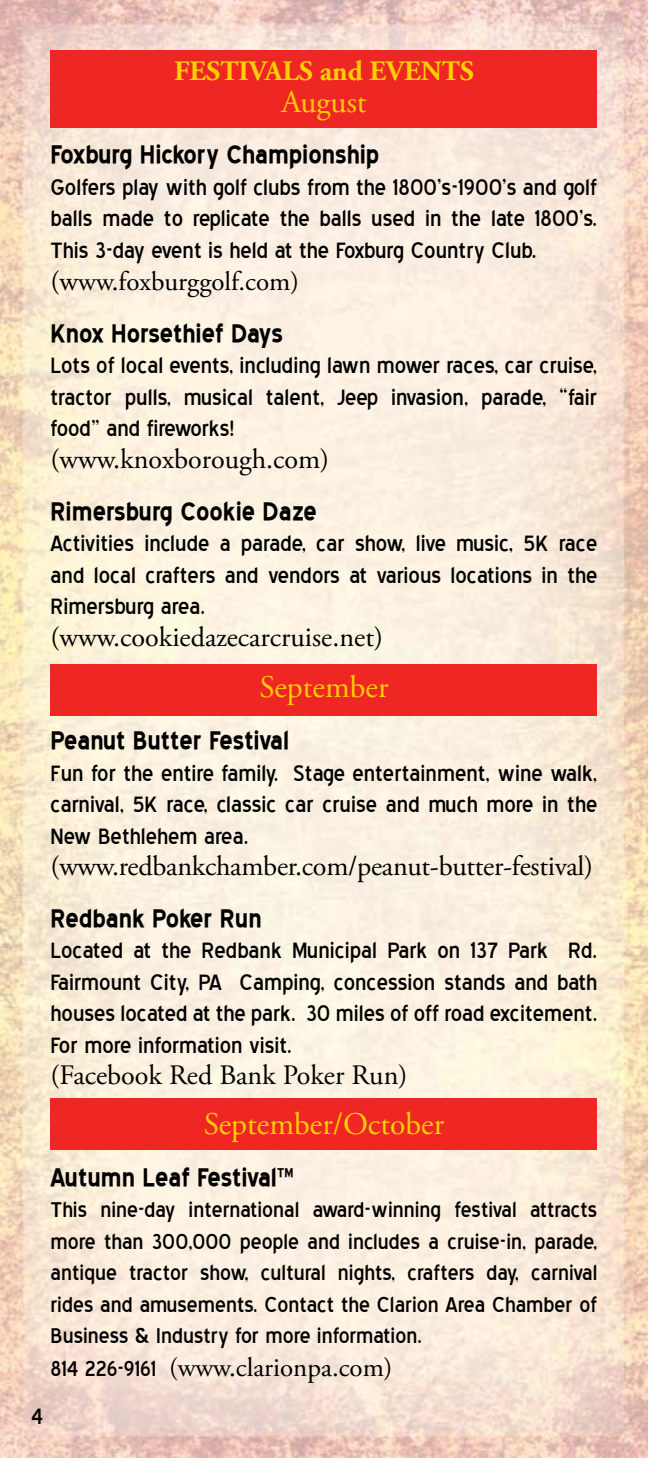
<style>
.page{position:relative;width:648px;height:1458px;background:#fff}
.page>*{position:absolute;margin:0;border:0;box-sizing:border-box;transform-origin:0 0}
.t1{font:700 31.5px "Blue Highway";color:#000}
.t2{font:31.5px "Adobe Garamond Pro";color:#ffce01}
.t3{font:28.12px/31.5px "Blue Highway";color:#000;text-align:justify}
.t4{font:28.12px "Adobe Garamond Pro";color:#000}
.t5{font:700 28.12px "Adobe Garamond Pro";color:#ffce01}
.t6{font:27px/31.5px "Blue Highway";color:#000;text-align:justify}
.t7{font:27px "Adobe Garamond Pro";color:#000}
.s1{font-size:28.12px}
.s2{font-family:"Blue Highway"}
</style>
<div class="page">
<img style="left:0;top:0;width:648px;height:1458px">
<div style="left:51px;top:51px;width:546px;height:77px;background:#ee2624"></div>
<div style="left:51px;top:664px;width:546px;height:52px;background:#ee2624"></div>
<div style="left:51px;top:1098px;width:546px;height:52px;background:#ee2624"></div>
<p class="t5" style="left:174px;top:55px;width:301px">FESTIVALS and EVENTS</p>
<p class="t2" style="left:281px;top:83px;width:87px">August</p>
<p class="t1" style="left:51px;top:140px;width:330px">Foxburg Hickory Championship</p>
<p class="t3" style="left:51px;top:172px;width:548px">Golfers play with golf clubs from the 1800’s-1900’s and golf balls made to replicate the balls used in the late 1800’s.<br>This 3-day event is held at the Foxburg Country Club.</p>
<p class="t7" style="left:51px;top:265px;width:250px"><span class="s1">(w</span>ww.foxburggolf.com)</p>
<p class="t1" style="left:51px;top:319px;width:234px">Knox Horsethief Days</p>
<p class="t3" style="left:51px;top:350px;width:548px">Lots of local events, including lawn mower races, car cruise, tractor pulls, musical talent, Jeep invasion, parade, “fair food” and fireworks!</p>
<p class="t4" style="left:51px;top:442px;width:280px">(www.knoxborough.com)</p>
<p class="t1" style="left:51px;top:497px;width:268px">Rimersburg Cookie Daze</p>
<p class="t3" style="left:51px;top:528px;width:548px">Activities include a parade, car show, live music, 5K race and local crafters and vendors at various locations in the Rimersburg area.</p>
<p class="t4" style="left:51px;top:620px;width:334px">(www.cookiedazecarcruise.net)</p>
<p class="t2" style="left:259px;top:669px;width:131px">September</p>
<p class="t1" style="left:51px;top:726px;width:240px">Peanut Butter Festival</p>
<p class="t3" style="left:51px;top:758px;width:548px">Fun for the entire family. Stage entertainment, wine walk, carnival, 5K race, classic car cruise and much more in the New Bethlehem area.</p>
<p class="t4" style="left:51px;top:849px;width:544px">(www.redbankchamber.com/peanut-butter-festival)</p>
<p class="t1" style="left:51px;top:904px;width:213px">Redbank Poker Run</p>
<p class="t3" style="left:51px;top:935px;width:548px">Located at the Redbank Municipal Park on 137 Park Rd.<br>Fairmount City, PA Camping, concession stands and bath houses located at the park. 30 miles of off road excitement.<br>For more information visit.</p>
<p class="t4" style="left:51px;top:1059px;width:358px">(Facebook Red Bank Poker Run)</p>
<p class="t2" style="left:204px;top:1105px;width:242px">September/October</p>
<p class="t1" style="left:51px;top:1163px;width:244px">Autumn Leaf Festival<sup>TM</sup></p>
<p class="t6" style="left:51px;top:1194px;width:548px">This nine-day international award-winning festival attracts more than 300,000 people and includes a cruise-in, parade, antique tractor show, cultural nights, crafters day, carnival rides and amusements. Contact the Clarion Area Chamber of Business &amp; Industry for more information.</p>
<p class="t7" style="left:51px;top:1351px;width:343px"><span class="s2">814 226-9161</span> (www.clarionpa.com)</p>
<p class="t3" style="left:31px;top:1401px;width:13px">4</p>
</div>
